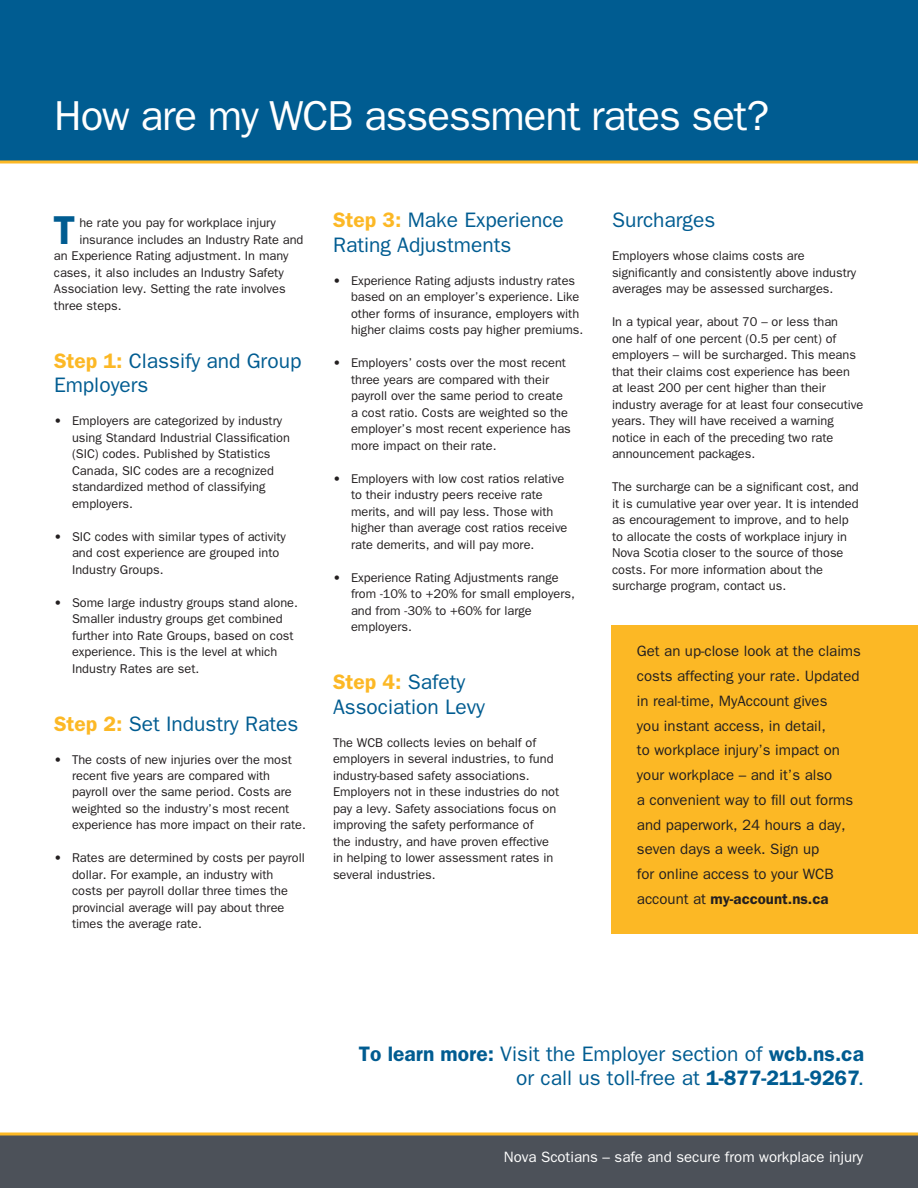
<style>
.page{position:relative;width:918px;height:1188px;background:#fff}
.page>*{position:absolute;margin:0;border:0;box-sizing:border-box;transform-origin:0 0}
.t1{font:42px "Franklin Gothic";letter-spacing:-.025em;color:#fff}
.t2{font:600 40.5px "Franklin Gothic";color:#005c91}
.t3{font:21px/24.8px "Franklin Gothic";color:#005c91}
.t4{font:15px/24.8px "Franklin Gothic";color:#231f20}
.t5{font:15px "Franklin Gothic";color:#fff}
.t6{font:12.75px/16.5px "Franklin Gothic";color:#231f20}
.s1{font-weight:600;color:#fcb825}
.s2{font-weight:600}
</style>
<div class="page">
<div style="left:612px;top:625px;width:306px;height:309px;background:#fcb825"></div>
<div style="left:0;top:0;width:918px;height:162px;background:#005c91"></div>
<div style="left:0;top:1134px;width:918px;height:54px;background:#4c5159"></div>
<svg style="left:0;top:160px;width:918px;height:4px"></svg>
<svg style="left:0;top:1132px;width:918px;height:4px"></svg>
<h1 class="t1" style="left:54px;top:92px;width:717px">How are my WCB assessment rates set?</h1>
<h2 class="t2" style="left:53px;top:206px;width:23px">T</h2>
<p class="t6" style="left:79px;top:214px;width:198px">he rate you pay for workplace injury</p>
<p class="t6" style="left:79px;top:231px;width:226px">insurance includes an Industry Rate and</p>
<p class="t6" style="left:54px;top:247px;width:236px">an Experience Rating adjustment. In many</p>
<p class="t6" style="left:54px;top:264px;width:231px">cases, it also includes an Industry Safety</p>
<p class="t6" style="left:54px;top:280px;width:233px">Association levy. Setting the rate involves</p>
<p class="t6" style="left:54px;top:297px;width:69px">three steps.</p>
<h3 class="t3" style="left:54px;top:348px;width:249px"><span class="s1">Step 1:</span> Classify and Group<br>Employers</h3>
<p class="t6" style="left:72px;top:412px;width:220px;text-indent:-18px">• Employers are categorized by industry using Standard Industrial Classification (SIC) codes. Published by Statistics Canada, SIC codes are a recognized standardized method of classifying employers.</p>
<p class="t6" style="left:72px;top:528px;width:215px;text-indent:-18px">• SIC codes with similar types of activity and cost experience are grouped into<br>Industry Groups.</p>
<p class="t6" style="left:72px;top:594px;width:227px;text-indent:-18px">• Some large industry groups stand alone.<br>Smaller industry groups get combined further into Rate Groups, based on cost experience. This is the level at which Industry Rates are set.</p>
<h3 class="t3" style="left:54px;top:711px;width:246px"><span class="s1">Step 2:</span> Set Industry Rates</h3>
<p class="t6" style="left:72px;top:751px;width:235px;text-indent:-18px">• The costs of new injuries over the most recent five years are compared with payroll over the same period. Costs are weighted so the industry’s most recent experience has more impact on their rate.</p>
<p class="t6" style="left:72px;top:850px;width:234px;text-indent:-18px">• Rates are determined by costs per payroll dollar. For example, an industry with costs per payroll dollar three times the provincial average will pay about three times the average rate.</p>
<h3 class="t3" style="left:333px;top:207px;width:232px"><span class="s1">Step 3:</span> Make Experience<br>Rating Adjustments</h3>
<p class="t6" style="left:351px;top:272px;width:234px;text-indent:-18px">• Experience Rating adjusts industry rates based on an employer’s experience. Like other forms of insurance, employers with higher claims costs pay higher premiums.</p>
<p class="t6" style="left:351px;top:355px;width:221px;text-indent:-18px">• Employers’ costs over the most recent three years are compared with their payroll over the same period to create a cost ratio. Costs are weighted so the employer’s most recent experience has more impact on their rate.</p>
<p class="t6" style="left:351px;top:470px;width:218px;text-indent:-18px">• Employers with low cost ratios relative to their industry peers receive rate merits, and will pay less. Those with higher than average cost ratios receive rate demerits, and will pay more.</p>
<p class="t6" style="left:351px;top:569px;width:225px;text-indent:-18px">• Experience Rating Adjustments range from -10% to +20% for small employers, and from -30% to +60% for large employers.</p>
<h3 class="t3" style="left:333px;top:669px;width:154px"><span class="s1">Step 4:</span> Safety<br>Association Levy</h3>
<p class="t6" style="left:333px;top:734px;width:228px">The WCB collects levies on behalf of employers in several industries, to fund industry-based safety associations.<br>Employers not in these industries do not pay a levy. Safety associations focus on improving the safety performance of<br>the industry, and have proven effective in helping to lower assessment rates in several industries.</p>
<h3 class="t3" style="left:612px;top:207px;width:105px">Surcharges</h3>
<p class="t6" style="left:612px;top:247px;width:246px">Employers whose claims costs are significantly and consistently above industry averages may be assessed surcharges.</p>
<p class="t6" style="left:612px;top:313px;width:253px">In a typical year, about 70 – or less than<br>one half of one percent (0.5 per cent) of employers – will be surcharged. This means that their claims cost experience has been at least 200 per cent higher than their industry average for at least four consecutive years. They will have received a warning notice in each of the preceding two rate announcement packages.</p>
<p class="t6" style="left:612px;top:478px;width:248px">The surcharge can be a significant cost, and it is cumulative year over year. It is intended as encouragement to improve, and to help to allocate the costs of workplace injury in Nova Scotia closer to the source of those costs. For more information about the surcharge program, contact us.</p>
<p class="t4" style="left:637px;top:638px;width:226px">Get an up-close look at the claims costs affecting your rate. Updated in real-time, MyAccount gives<br>you instant access, in detail,<br>to workplace injury’s impact on your workplace – and it’s also<br>a convenient way to fill out forms and paperwork, 24 hours a day, seven days a week. Sign up<br>for online access to your WCB account at <span class="s2">my-account.ns.ca</span></p>
<h3 class="t3" style="left:359px;top:1041px;width:507px;text-align:right"><span class="s2">To learn more:</span> Visit the Employer section of <span class="s2">wcb.ns.ca </span>or call us toll-free at <span class="s2">1-877-211-9267</span>.</h3>
<p class="t5" style="left:504px;top:1148px;width:361px">Nova Scotians – safe and secure from workplace injury</p>
</div>
